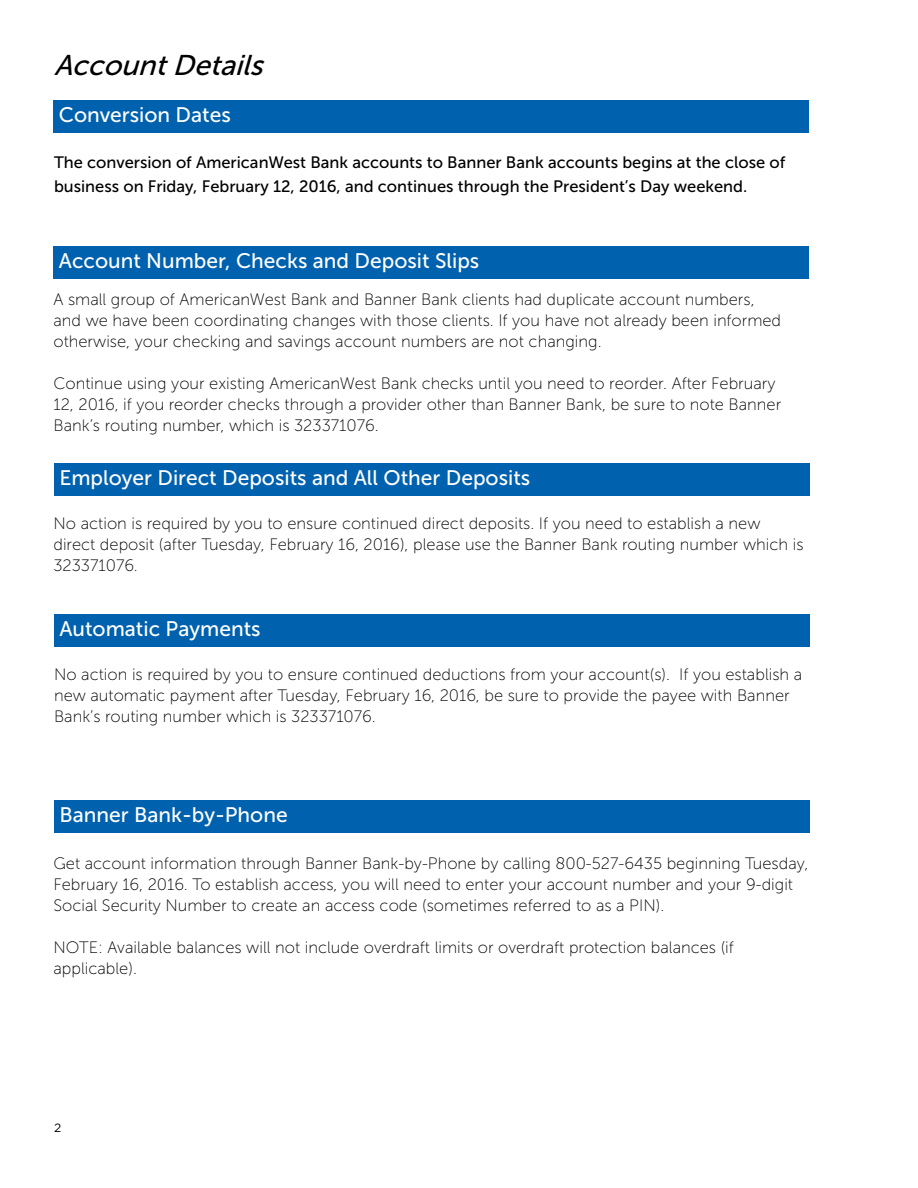
<style>
.page{position:relative;width:918px;height:1188px;background:#fff}
.page>*{position:absolute;margin:0;border:0;box-sizing:border-box;transform-origin:0 0}
.t1{font:italic 28.5px "Museo Sans 500";color:#000}
.t2{font:21px "Museo Sans 500";color:#fff}
.t3{font:16.5px/21px "Museo Sans 100";color:#000}
.t4{font:16.5px/24px "Museo Sans 500";color:#000}
.t5{font:12px "Gotham";color:#000}
</style>
<div class="page">
<div style="left:53px;top:100px;width:756px;height:32px;background:#0061af"></div>
<div style="left:54px;top:615px;width:756px;height:32px;background:#0061af"></div>
<div style="left:54px;top:800px;width:756px;height:32px;background:#0061af"></div>
<div style="left:53px;top:246px;width:756px;height:33px;background:#0061af"></div>
<div style="left:54px;top:463px;width:756px;height:33px;background:#0061af"></div>
<h1 class="t1" style="left:54px;top:50px;width:219px">AccountDetails</h1>
<p class="t2" style="left:59px;top:103px;width:173px">Conversion Dates</p>
<p class="t4" style="left:54px;top:150px;width:733px">The conversion of AmericanWest Bank accounts to Banner Bank accounts begins at the close of business on Friday, February 12, 2016, and continues through the President’s Day weekend.</p>
<p class="t2" style="left:59px;top:249px;width:422px">Account Number, Checks and Deposit Slips</p>
<p class="t3" style="left:53px;top:289px;width:729px">A small group of AmericanWest Bank and Banner Bank clients had duplicate account numbers, and we have been coordinating changes with those clients. If you have not already been informed otherwise, your checking and savings account numbers are not changing.</p>
<p class="t3" style="left:53px;top:373px;width:729px">Continue using your existing AmericanWest Bank checks until you need to reorder. After February<br>12, 2016, if you reorder checks through a provider other than Banner Bank, be sure to note Banner<br>Bank’s routing number, which is 323371076.</p>
<p class="t2" style="left:59px;top:466px;width:472px">Employer Direct Deposits and All Other Deposits</p>
<p class="t3" style="left:53px;top:513px;width:752px">No action is required by you to ensure continued direct deposits. If you need to establish a new direct deposit (after Tuesday, February 16, 2016), please use the Banner Bank routing number which is<br>323371076.</p>
<p class="t2" style="left:59px;top:618px;width:203px">Automatic Payments</p>
<p class="t3" style="left:54px;top:664px;width:750px">No action is required by you to ensure continued deductions from your account(s). If you establish a new automatic payment after Tuesday, February 16, 2016, be sure to provide the payee with Banner<br>Bank’s routing number which is 323371076.</p>
<p class="t2" style="left:59px;top:803px;width:230px">Banner Bank-by-Phone</p>
<p class="t3" style="left:53px;top:853px;width:756px">Get account information through Banner Bank-by-Phone by calling 800-527-6435 beginning Tuesday,<br>February 16, 2016. To establish access, you will need to enter your account number and your 9-digit<br>Social Security Number to create an access code (sometimes referred to as a PIN).</p>
<p class="t3" style="left:53px;top:937px;width:682px">NOTE: Available balances will not include overdraft limits or overdraft protection balances (if applicable).</p>
<p class="t5" style="left:54px;top:1120px;width:9px">2</p>
</div>
